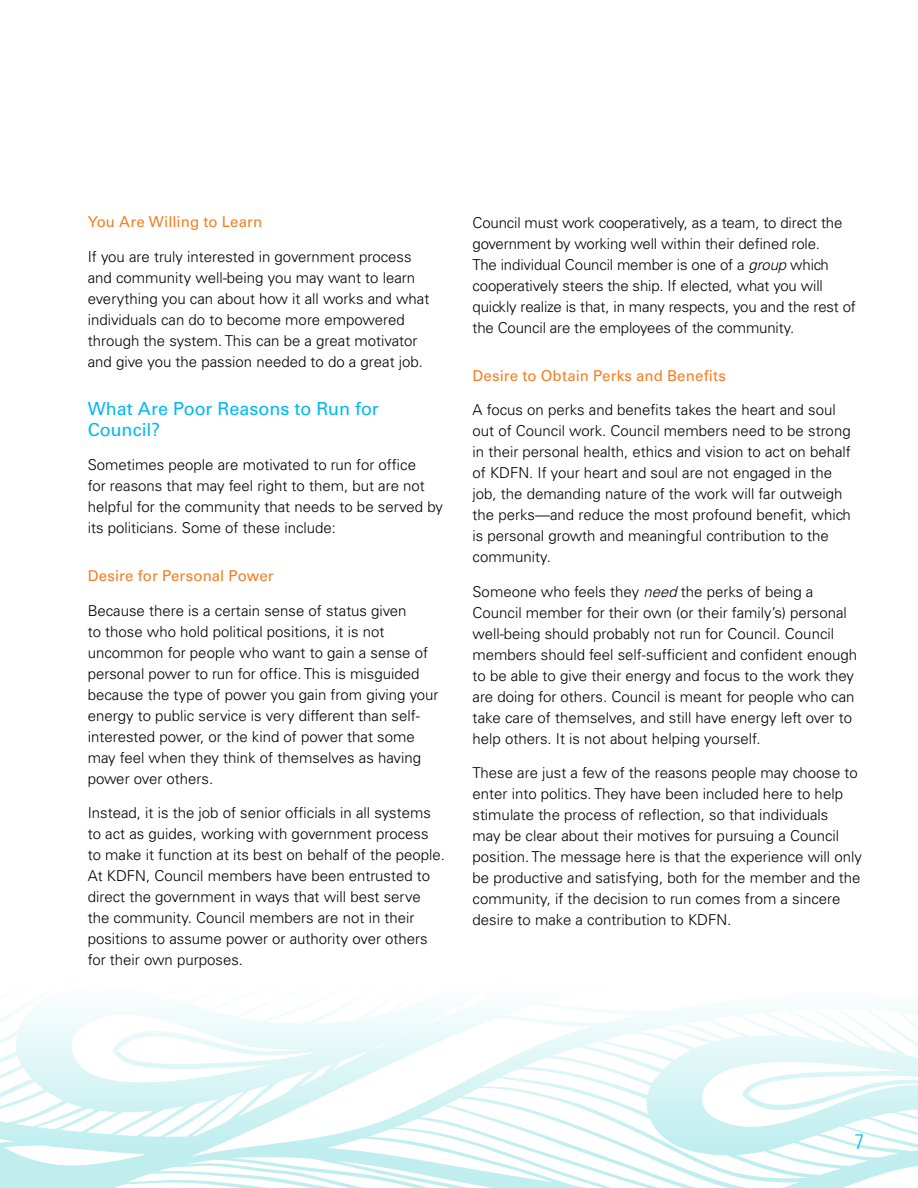
<style>
.page{position:relative;width:918px;height:1188px;background:#fff}
.page>*{position:absolute;margin:0;border:0;box-sizing:border-box;transform-origin:0 0}
.t1{font:300 condensed 21px "Univers";color:#00b9f1}
.t2{font:18px/21px "Univers";color:#00b9f1}
.t3{font:300 15px/21px "Univers";color:#000}
.t4{font:15px "Univers";letter-spacing:.01em;color:#f57e20}
.s1{font-style:italic}
</style>
<div class="page">
<svg style="left:0;top:1008px;width:918px;height:180px"></svg>
<p class="t4" style="left:88px;top:213px;width:176px">You Are Willing to Learn</p>
<p class="t3" style="left:88px;top:246px;width:343px">If you are truly interested in government process and community well-being you may want to learn everything you can about how it all works and what individuals can do to become more empowered through the system. This can be a great motivator and give you the passion needed to do a great job.</p>
<p class="t2" style="left:88px;top:398px;width:293px">What Are Poor Reasons to Run for<br>Council?</p>
<p class="t3" style="left:88px;top:454px;width:357px">Sometimes people are motivated to run for office<br>for reasons that may feel right to them, but are not helpful for the community that needs to be served by its politicians. Some of these include:</p>
<p class="t4" style="left:88px;top:567px;width:187px">Desire for Personal Power</p>
<p class="t3" style="left:88px;top:600px;width:352px">Because there is a certain sense of status given<br>to those who hold political positions, it is not uncommon for people who want to gain a sense of personal power to run for office. This is misguided because the type of power you gain from giving your energy to public service is very different than self&shy;interested power, or the kind of power that some may feel when they think of themselves as having power over others.</p>
<p class="t3" style="left:88px;top:802px;width:359px">Instead, it is the job of senior officials in all systems to act as guides, working with government process to make it function at its best on behalf of the people.<br>At KDFN, Council members have been entrusted to direct the government in ways that will best serve the community. Council members are not in their positions to assume power or authority over others for their own purposes.</p>
<p class="t3" style="left:472px;top:212px;width:385px">Council must work cooperatively, as a team, to direct the government by working well within their defined role.<br>The individual Council member is one of a <span class="s1">group</span> which cooperatively steers the ship. If elected, what you will quickly realize is that, in many respects, you and the rest of the Council are the employees of the community.</p>
<p class="t4" style="left:472px;top:367px;width:255px">Desire to Obtain Perks and Benefits</p>
<p class="t3" style="left:472px;top:400px;width:380px">A focus on perks and benefits takes the heart and soul out of Council work. Council members need to be strong in their personal health, ethics and vision to act on behalf of KDFN. If your heart and soul are not engaged in the job, the demanding nature of the work will far outweigh the perks—and reduce the most profound benefit, which is personal growth and meaningful contribution to the community.</p>
<p class="t3" style="left:472px;top:581px;width:386px">Someone who feels they <span class="s1">need</span> the perks of being a Council member for their own (or their family’s) personal well-being should probably not run for Council. Council members should feel self-sufficient and confident enough to be able to give their energy and focus to the work they are doing for others. Council is meant for people who can take care of themselves, and still have energy left over to help others. It is not about helping yourself.</p>
<p class="t3" style="left:472px;top:763px;width:391px">These are just a few of the reasons people may choose to enter into politics. They have been included here to help stimulate the process of reflection, so that individuals<br>may be clear about their motives for pursuing a Council position. The message here is that the experience will only be productive and satisfying, both for the member and the community, if the decision to run comes from a sincere desire to make a contribution to KDFN.</p>
<h1 class="t1" style="left:855px;top:1129px;width:11px">7</h1>
</div>
